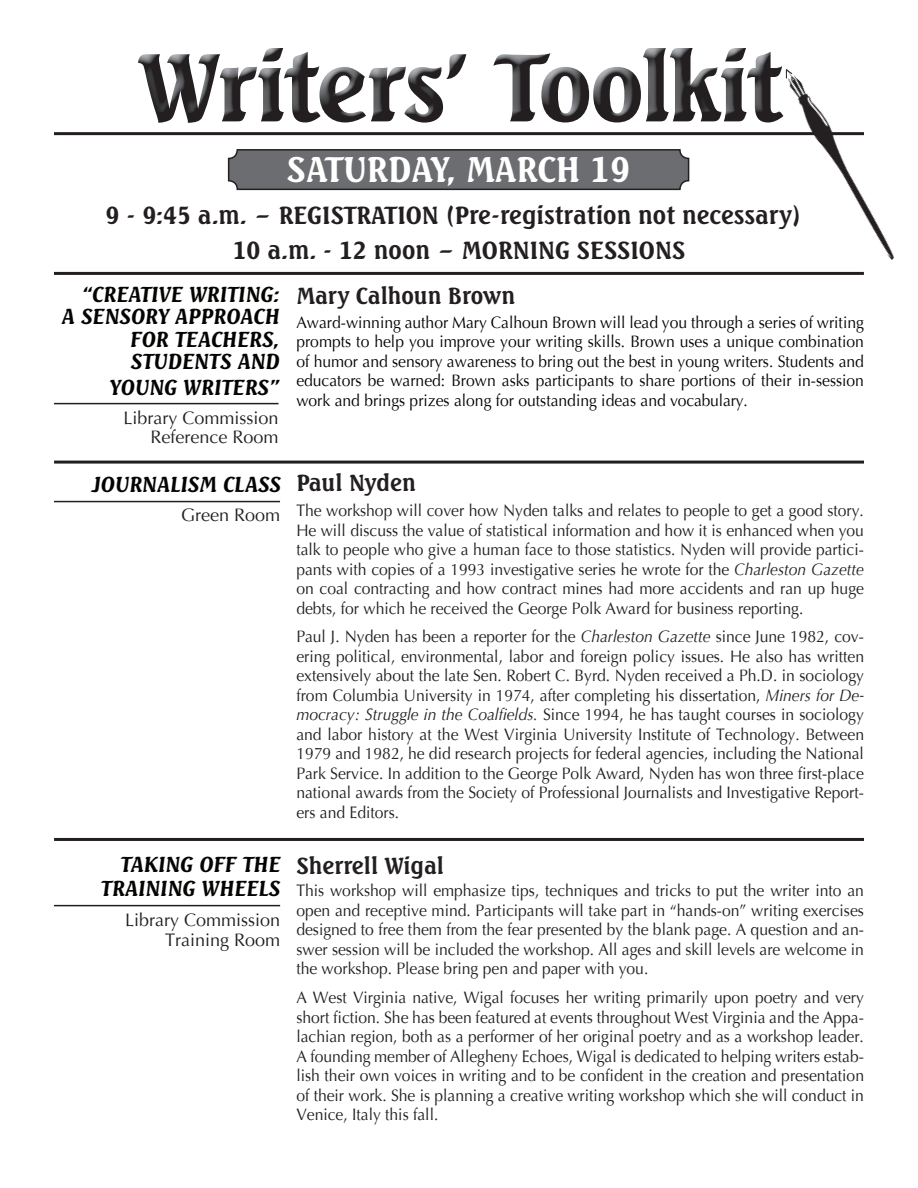
<style>
.page{position:relative;width:918px;height:1188px;background:#fff}
.page>*{position:absolute;margin:0;border:0;box-sizing:border-box;transform-origin:0 0}
.t1{font:700 34.5px "Seagull BT";color:#fff}
.t2{font:700 24px/34.7px "Seagull BT";color:#231f20;text-align:center}
.t3{font:700 22.5px "Seagull BT";color:#231f20}
.t4{font:700 21px/22.5px "Seagull BT";color:#040503;text-align:right}
.t5{font:18px/19.5px "Optima";color:#231f20;text-align:right}
.t6{font:16.5px/19.5px "Optima";color:#231f20;text-align:justify;scale:.95 1}
.t7{font:16.5px/19.5px "Optima";color:#040503;text-align:justify;scale:.95 1}
.s1{font-style:italic}
</style>
<div class="page">
<img style="left:725px;top:48px;width:21px;height:13px">
<img style="left:262px;top:48px;width:459px;height:73px">
<img style="left:755px;top:52px;width:28px;height:16px">
<img style="left:284px;top:52px;width:37px;height:70px">
<img style="left:493px;top:53px;width:57px;height:68px">
<img style="left:446px;top:54px;width:20px;height:25px">
<img style="left:138px;top:54px;width:82px;height:69px">
<img style="left:369px;top:67px;width:35px;height:54px">
<img style="left:220px;top:67px;width:64px;height:54px">
<img style="left:404px;top:67px;width:39px;height:56px">
<img style="left:593px;top:67px;width:48px;height:55px">
<img style="left:541px;top:67px;width:48px;height:55px">
<img style="left:320px;top:67px;width:46px;height:55px">
<img style="left:721px;top:68px;width:25px;height:53px">
<hr style="left:54px;top:132px;width:810px;height:3px;background:#231f20">
<img style="left:746px;top:68px;width:148px;height:192px">
<svg style="left:785px;top:69px;width:8px;height:9px"></svg>
<div style="left:229px;top:150px;width:460px;height:39px;background:#6c6d70;border-radius:9px"></div>
<div style="left:228px;top:149px;width:461px;height:41px;border:2px solid #231f20;border-radius:9px"></div>
<hr style="left:54px;top:501px;width:226px;height:1px;background:#231f20">
<hr style="left:54px;top:403px;width:225px;height:1px;background:#231f20">
<hr style="left:54px;top:905px;width:226px;height:1px;background:#231f20">
<hr style="left:54px;top:461px;width:810px;height:3px;background:#231f20">
<hr style="left:54px;top:838px;width:810px;height:3px;background:#231f20">
<hr style="left:54px;top:272px;width:810px;height:3px;background:#231f20">
<h1 class="t1" style="left:287px;top:147px;width:345px">SATURDAY, MARCH 19</h1>
<h2 class="t2" style="left:106px;top:198px;width:697px">9 - 9:45 a.m. - REGISTRATION (Pre-registration not necessary)<br>10 a.m. - 12 noon - MORNING SESSIONS</h2>
<p class="t4" style="left:61px;top:282px;width:222px">“CREATIVE WRITING:<br>A SENSORY APPROACH<br>FOR TEACHERS,<br>STUDENTS AND</p>
<p class="t4" style="left:109px;top:375px;width:174px">YOUNG WRITERS”</p>
<p class="t5" style="left:124px;top:408px;width:157px">Library Commission<br>Reference Room</p>
<p class="t4" style="left:91px;top:472px;width:194px">JOURNALISM CLASS</p>
<p class="t5" style="left:181px;top:505px;width:101px">Green Room</p>
<h3 class="t3" style="left:296px;top:281px;width:220px">Mary Calhoun Brown</h3>
<p class="t7" style="left:296px;top:313px;width:599px">Award-winning author Mary Calhoun Brown will lead you through a series of writing prompts to help you improve your writing skills. Brown uses a unique combination of humor and sensory awareness to bring out the best in young writers. Students and educators be warned: Brown asks participants to share portions of their in-session work and brings prizes along for outstanding ideas and vocabulary.</p>
<h3 class="t3" style="left:296px;top:468px;width:121px">Paul Nyden</h3>
<p class="t6" style="left:296px;top:501px;width:599px">The workshop will cover how Nyden talks and relates to people to get a good story.<br>He will discuss the value of statistical information and how it is enhanced when you talk to people who give a human face to those statistics. Nyden will provide partici&shy;pants with copies of a 1993 investigative series he wrote for the <span class="s1">Charleston Gazette </span>on coal contracting and how contract mines had more accidents and ran up huge debts, for which he received the George Polk Award for business reporting.</p>
<p class="t6" style="left:296px;top:627px;width:599px">Paul J. Nyden has been a reporter for the <span class="s1">Charleston Gazette</span> since June 1982, cov&shy;ering political, environmental, labor and foreign policy issues. He also has written extensively about the late Sen. Robert C. Byrd. Nyden received a Ph.D. in sociology from Columbia University in 1974, after completing his dissertation, <span class="s1">Miners for De&shy;mocracy: Struggle in the Coalfields.</span> Since 1994, he has taught courses in sociology and labor history at the West Virginia University Institute of Technology. Between 1979 and 1982, he did research projects for federal agencies, including the National Park Service. In addition to the George Polk Award, Nyden has won three first-place national awards from the Society of Professional Journalists and Investigative Report&shy;ers and Editors.</p>
<p class="t4" style="left:100px;top:852px;width:184px;line-height:24px">TAKING OFF THE<br>TRAINING WHEELS</p>
<p class="t5" style="left:125px;top:911px;width:157px">Library Commission<br>Training Room</p>
<h3 class="t3" style="left:296px;top:851px;width:149px">Sherrell Wigal</h3>
<p class="t6" style="left:296px;top:881px;width:599px">This workshop will emphasize tips, techniques and tricks to put the writer into an open and receptive mind. Participants will take part in “hands-on” writing exercises designed to free them from the fear presented by the blank page. A question and an&shy;swer session will be included the workshop. All ages and skill levels are welcome in the workshop. Please bring pen and paper with you.</p>
<p class="t6" style="left:296px;top:988px;width:599px">A West Virginia native, Wigal focuses her writing primarily upon poetry and very short fiction. She has been featured at events throughout West Virginia and the Appa&shy;lachian region, both as a performer of her original poetry and as a workshop leader.<br>A founding member of Allegheny Echoes, Wigal is dedicated to helping writers estab&shy;lish their own voices in writing and to be confident in the creation and presentation of their work. She is planning a creative writing workshop which she will conduct in Venice, Italy this fall.</p>
</div>
